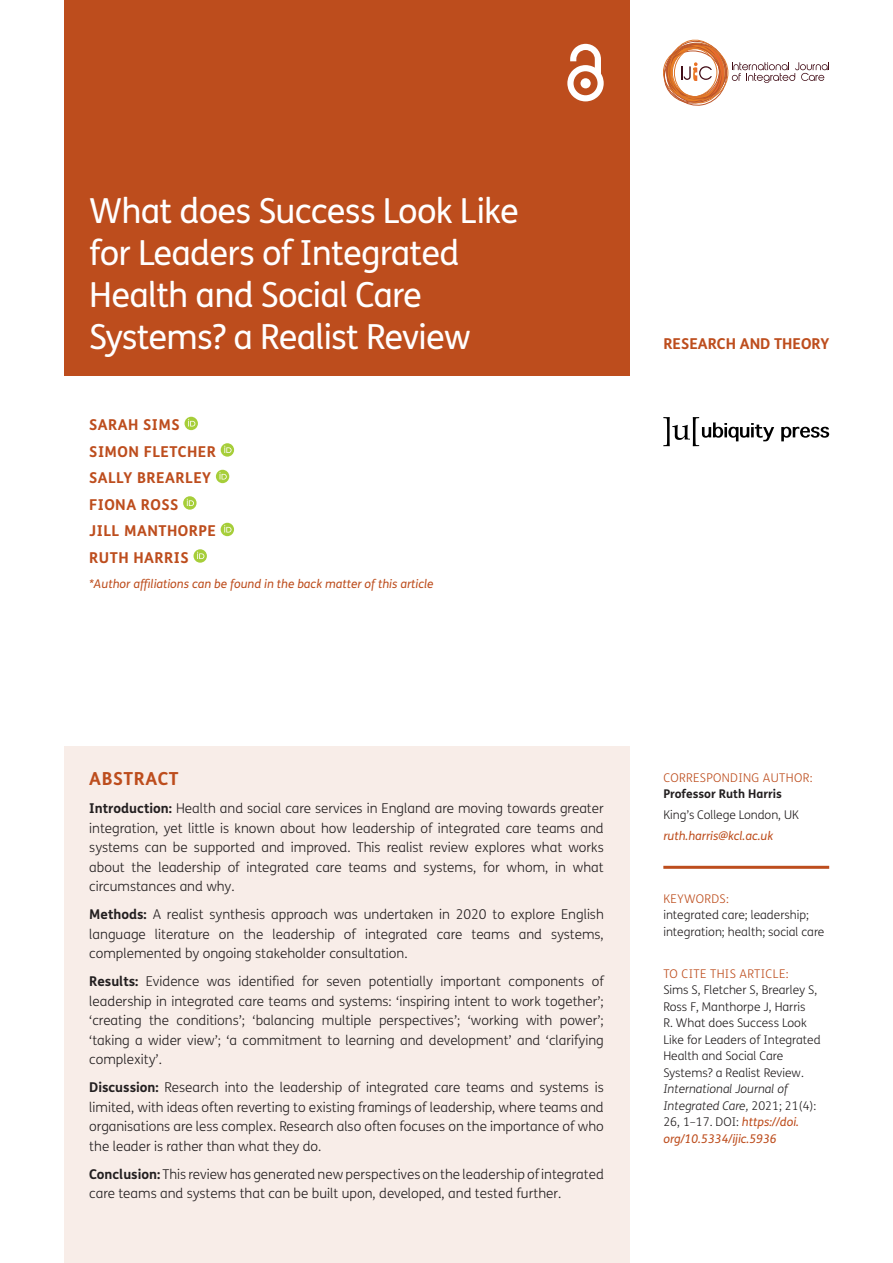
<style>
.page{position:relative;width:893px;height:1263px;background:#fff}
.page>*{position:absolute;margin:0;border:0;box-sizing:border-box;transform-origin:0 0}
.Article_Title{font:34.5px/42px "FS Me";letter-spacing:-.02em;color:#fff}
.t1{font:700 18px "FS Me";letter-spacing:.03em;color:#bd4d1d}
.Cover_Authors{font:700 15px "FS Me";letter-spacing:.03em;color:#bd4d1d}
.Cover_Authors-2{font:700 15px "FS Me";color:#bd4d1d}
.Abstract_Copy{font:300 13.5px/19.5px "FS Me";color:#231f20;text-align:justify}
.t2{font:300 12px/16.5px "FS Me";color:#231f20}
.t3{font:italic 300 12px/16.5px "FS Me";color:#231f20}
.Cover_Authors-3{font:italic 12px "FS Me";color:#bd4d1d}
.t4{font:300 12px "FS Me";letter-spacing:.03em;color:#bd4d1d}
.t5{font:700 12px "FS Me";color:#231f20}
.s1{font-weight:700}
.s2{font-style:normal}
.s3{font-weight:400;color:#bd4d1d}
</style>
<div class="page">
<div style="left:64px;top:0;width:565px;height:376px;background:#bd4d1d"></div>
<svg style="left:567px;top:44px;width:37px;height:57px"></svg>
<svg style="left:781px;top:427px;width:48px;height:14px"></svg>
<svg style="left:663px;top:417px;width:111px;height:29px"></svg>
<svg style="left:664px;top:40px;width:165px;height:65px"></svg>
<div style="left:672px;top:48px;width:49px;height:49px;border:1px solid #df772b;border-radius:50%"></div>
<div style="left:663px;top:47px;width:54px;height:50px;border:1px solid #df772b;border-radius:50%"></div>
<div style="left:664px;top:46px;width:56px;height:56px;border:1px solid #bd552a;border-radius:50%"></div>
<div style="left:674px;top:46px;width:54px;height:54px;border:1px solid #df772b;border-radius:50%"></div>
<div style="left:64px;top:746px;width:565px;height:517px;background:#f8ede8"></div>
<hr style="left:663px;top:866px;width:166px;height:3px;background:#bd4d1d">
<svg style="left:185px;top:417px;width:13px;height:13px"></svg>
<svg style="left:188px;top:419px;width:7px;height:7px"></svg>
<div style="left:221px;top:443px;width:13px;height:14px;background:#a6ce39;border-radius:50%"></div>
<svg style="left:224px;top:446px;width:8px;height:7px"></svg>
<svg style="left:216px;top:470px;width:13px;height:13px"></svg>
<svg style="left:219px;top:472px;width:8px;height:7px"></svg>
<svg style="left:183px;top:496px;width:14px;height:14px"></svg>
<svg style="left:187px;top:499px;width:7px;height:7px"></svg>
<svg style="left:221px;top:523px;width:13px;height:13px"></svg>
<svg style="left:224px;top:525px;width:7px;height:7px"></svg>
<svg style="left:194px;top:549px;width:13px;height:14px"></svg>
<svg style="left:197px;top:552px;width:7px;height:7px"></svg>
<h1 class="Article_Title" style="left:89px;top:190px;width:431px">What does Success Look Like for Leaders of Integrated<br>Health and Social Care<br>Systems? a Realist Review</h1>
<p class="Cover_Authors" style="left:89px;top:415px;width:92px">SARAH SIMS</p>
<p class="Cover_Authors" style="left:89px;top:442px;width:128px">SIMON FLETCHER</p>
<p class="Cover_Authors" style="left:89px;top:468px;width:123px">SALLY BREARLEY</p>
<p class="Cover_Authors" style="left:89px;top:495px;width:91px">FIONA ROSS</p>
<p class="Cover_Authors" style="left:89px;top:521px;width:128px">JILL MANTHORPE</p>
<p class="Cover_Authors" style="left:89px;top:548px;width:101px">RUTH HARRIS</p>
<p class="Cover_Authors-3" style="left:89px;top:576px;width:346px">*Author affiliations can be found in the back matter of this article</p>
<p class="Cover_Authors-2" style="left:663px;top:334px;width:167px">RESEARCH AND THEORY</p>
<h2 class="t1" style="left:89px;top:768px;width:91px">ABSTRACT</h2>
<p class="Abstract_Copy" style="left:89px;top:799px;width:516px"><span class="s1">Introduction:</span> Health and social care services in England are moving towards greater integration, yet little is known about how leadership of integrated care teams and systems can be supported and improved. This realist review explores what works about the leadership of integrated care teams and systems, for whom, in what circumstances and why.</p>
<p class="Abstract_Copy" style="left:89px;top:905px;width:516px"><span class="s1">Methods:</span> A realist synthesis approach was undertaken in 2020 to explore English language literature on the leadership of integrated care teams and systems, complemented by ongoing stakeholder consultation.</p>
<p class="Abstract_Copy" style="left:89px;top:972px;width:516px"><span class="s1">Results:</span> Evidence was identified for seven potentially important components of leadership in integrated care teams and systems: ‘inspiring intent to work together’; ‘creating the conditions’; ‘balancing multiple perspectives’; ‘working with power’; ‘taking a wider view’; ‘a commitment to learning and development’ and ‘clarifying complexity’.</p>
<p class="Abstract_Copy" style="left:89px;top:1078px;width:516px"><span class="s1">Discussion:</span> Research into the leadership of integrated care teams and systems is limited, with ideas often reverting to existing framings of leadership, where teams and organisations are less complex. Research also often focuses on the importance of who the leader is rather than what they do.</p>
<p class="Abstract_Copy" style="left:89px;top:1165px;width:516px"><span class="s1">Conclusion:</span> This review has generated new perspectives on the leadership of integrated care teams and systems that can be built upon, developed, and tested further.</p>
<p class="t4" style="left:663px;top:770px;width:151px">CORRESPONDING AUTHOR:</p>
<p class="t5" style="left:663px;top:786px;width:120px">Professor Ruth Harris</p>
<p class="t2" style="left:663px;top:807px;width:137px">King’s College London, UK</p>
<p class="Cover_Authors-3" style="left:663px;top:828px;width:111px">ruth.harris@kcl.ac.uk</p>
<p class="t4" style="left:663px;top:892px;width:67px">KEYWORDS:</p>
<p class="t2" style="left:663px;top:907px;width:163px">integrated care; leadership; integration; health; social care</p>
<p class="t4" style="left:663px;top:967px;width:127px">TO CITE THIS ARTICLE:</p>
<p class="t2" style="left:663px;top:982px;width:159px">Sims S, Fletcher S, Brearley S,<br>Ross F, Manthorpe J, Harris<br>R. What does Success Look<br>Like for Leaders of Integrated<br>Health and Social Care<br>Systems? a Realist Review.</p>
<p class="t3" style="left:663px;top:1081px;width:155px">International Journal of<br>Integrated Care, <span class="s2">2021; 21(4):<br>26, 1–17. DOI:</span> <span class="s3">https://doi. org/10.5334/ijic.5936</span></p>
</div>
